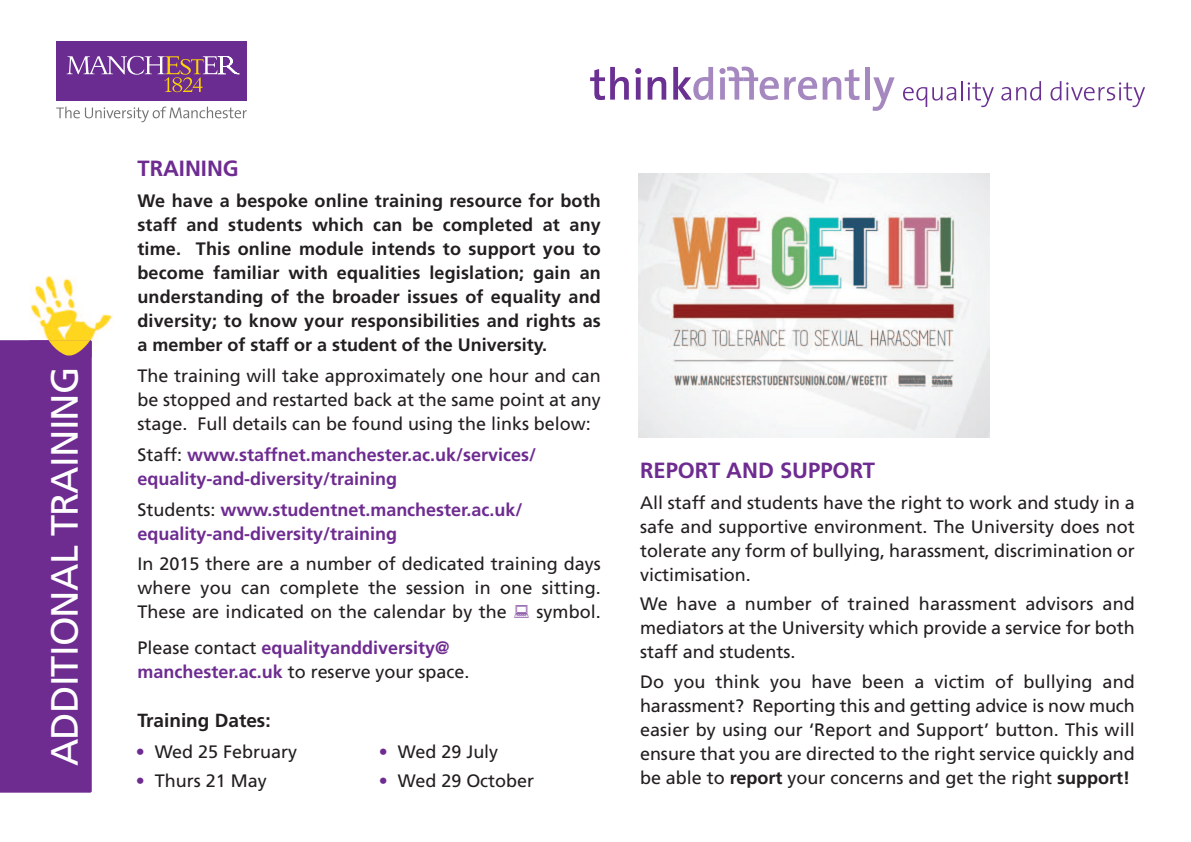
<style>
.page{position:relative;width:1191px;height:842px;background:#fff}
.page>*{position:absolute;margin:0;border:0;box-sizing:border-box;transform-origin:0 0}
.t1{font:38px "Frutiger";letter-spacing:-.02em;color:#fff}
.t2{font:700 22px "Frutiger";color:#6e2c91}
.t3{font:700 19px "Frutiger";color:#231f20}
.t4{font:18px/24px "Frutiger";color:#231f20;text-align:justify}
.t5{font:700 18px/24px "Frutiger";color:#231f20;text-align:justify}
.t6{font:700 18px/24px "Frutiger";color:#6e2c91}
.s1{font-weight:400;color:#231f20}
.s2{color:#6e2c91}
.s3{font-weight:700}
</style>
<div class="page">
<div style="left:56px;top:42px;width:191px;height:59px;background:#6a2c91"></div>
<svg style="left:67px;top:56px;width:172px;height:36px"></svg>
<svg style="left:56px;top:107px;width:191px;height:15px"></svg>
<div style="left:0;top:340px;width:92px;height:453px;background:#6e2c91"></div>
<img style="left:30px;top:276px;width:82px;height:64px">
<img style="left:29px;top:340px;width:63px;height:18px">
<svg style="left:903px;top:81px;width:90px;height:26px"></svg>
<svg style="left:1001px;top:81px;width:40px;height:20px"></svg>
<svg style="left:1050px;top:81px;width:95px;height:26px"></svg>
<svg style="left:590px;top:67px;width:39px;height:33px"></svg>
<svg style="left:635px;top:68px;width:6px;height:32px"></svg>
<svg style="left:647px;top:77px;width:19px;height:23px"></svg>
<svg style="left:673px;top:67px;width:40px;height:33px"></svg>
<div style="left:864px;top:67px;width:5px;height:33px;background:#a588bf"></div>
<svg style="left:872px;top:77px;width:22px;height:34px"></svg>
<svg style="left:719px;top:67px;width:140px;height:33px"></svg>
<img style="left:639px;top:174px;width:350px;height:264px">
<h1 class="t1" style="left:49px;top:766px;width:401px;rotate:-90deg">ADDITIONAL TRAINING</h1>
<p class="t2" style="left:137px;top:160px;width:103px">TRAINING</p>
<p class="t5" style="left:137px;top:190px;width:465px">We have a bespoke online training resource for both staff and students which can be completed at any time. This online module intends to support you to become familiar with equalities legislation; gain an understanding of the broader issues of equality and diversity; to know your responsibilities and rights as a member of staff or a student of the University.</p>
<p class="t4" style="left:137px;top:365px;width:465px">The training will take approximately one hour and can be stopped and restarted back at the same point at any stage. Full details can be found using the links below:</p>
<p class="t6" style="left:137px;top:444px;width:400px"><span class="s1">Staff:</span> www.staffnet.manchester.ac.uk/services/ equality-and-diversity/training</p>
<p class="t6" style="left:137px;top:499px;width:386px"><span class="s1">Students:</span> www.studentnet.manchester.ac.uk/ equality-and-diversity/training</p>
<p class="t4" style="left:137px;top:553px;width:465px">In 2015 there are a number of dedicated training days where you can complete the session in one sitting.<br>These are indicated on the calendar by the</p>
<p class="t4" style="left:536px;top:601px;width:66px">symbol.</p>
<p class="t6" style="left:137px;top:637px;width:334px"><span class="s1">Please contact</span> equalityanddiversity@ manchester.ac.uk <span class="s1">to reserve your space.</span></p>
<p class="t3" style="left:137px;top:713px;width:135px">Training Dates:</p>
<p class="t4" style="left:136px;top:742px;width:163px"><span class="s2">•</span> Wed 25 February</p>
<p class="t4" style="left:136px;top:770px;width:132px"><span class="s2">•</span> Thurs 21 May</p>
<p class="t4" style="left:379px;top:742px;width:121px"><span class="s2">•</span> Wed 29 July</p>
<p class="t4" style="left:379px;top:770px;width:157px"><span class="s2">•</span> Wed 29 October</p>
<p class="t2" style="left:640px;top:461px;width:236px">REPORT AND SUPPORT</p>
<p class="t4" style="left:640px;top:492px;width:496px">All staff and students have the right to work and study in a safe and supportive environment. The University does not tolerate any form of bullying, harassment, discrimination or victimisation.</p>
<p class="t4" style="left:640px;top:593px;width:496px">We have a number of trained harassment advisors and mediators at the University which provide a service for both staff and students.</p>
<p class="t4" style="left:640px;top:671px;width:496px">Do you think you have been a victim of bullying and harassment? Reporting this and getting advice is now much easier by using our ‘Report and Support’ button. This will ensure that you are directed to the right service quickly and be able to <span class="s3">report</span> your concerns and get the right <span class="s3">support!</span></p>
</div>
